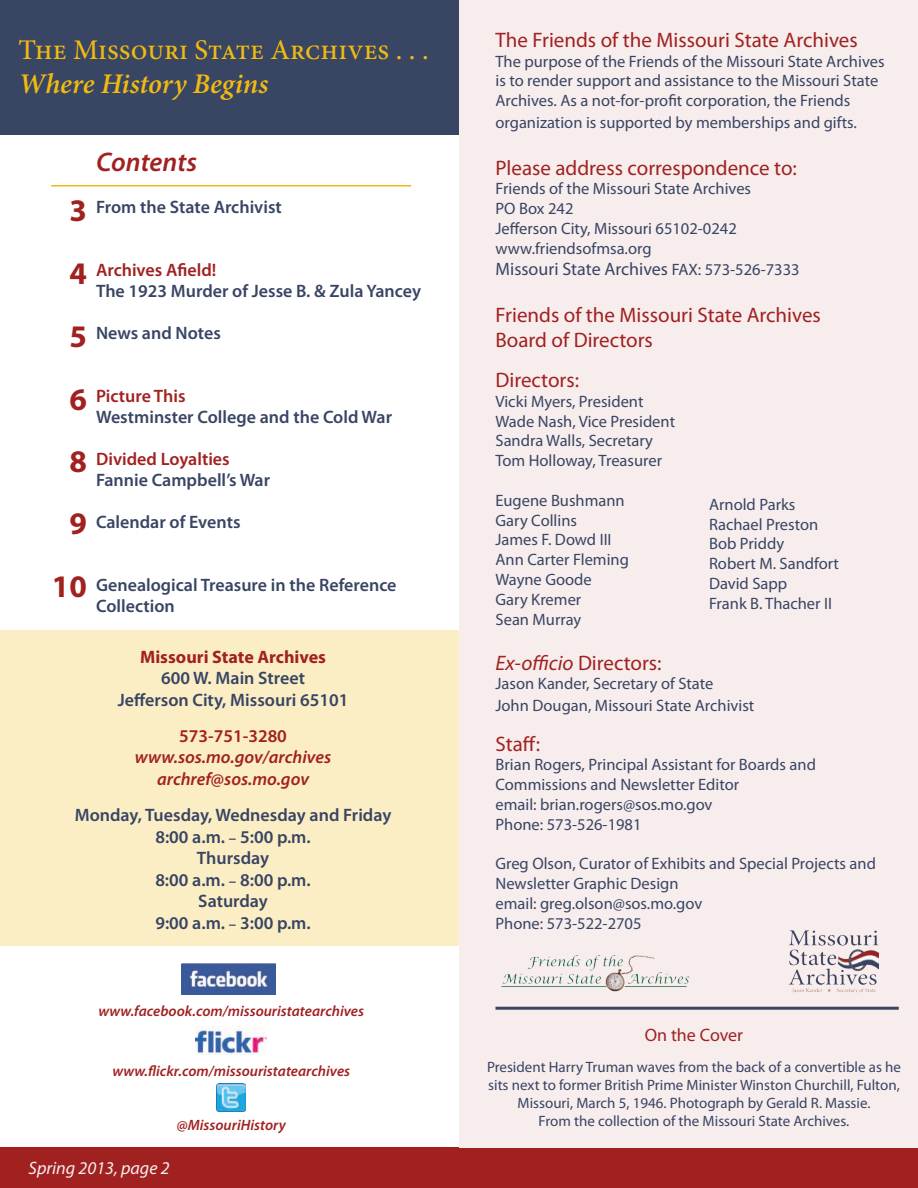
<style>
.page{position:relative;width:918px;height:1188px;background:#fff}
.page>*{position:absolute;margin:0;border:0;box-sizing:border-box;transform-origin:0 0}
.t1{font:700 31.5px "Myriad Pro";color:#a12121}
.t2{font:500 28.5px "Minion Pro";color:#f0ba12}
.t3{font:italic 600 28.5px "Minion Pro";letter-spacing:-.005em;color:#f0ba12}
.t4{font:italic 600 27px "Myriad Pro";color:#a12121}
.t5{font:21px "Myriad Pro";color:#a12121}
.t6{font:italic 21px "Myriad Pro";color:#a12121}
.t7{font:600 18px/21px "Myriad Pro";color:#384563}
.t8{font:600 18px "Myriad Pro";color:#384463}
.t9{font:600 18px "Myriad Pro";color:#a12121}
.t10{font:italic 600 18px "Myriad Pro";color:#a12121}
.t11{font:18px "Myriad Pro";color:#384563}
.t12{font:700 18px "Myriad Pro";color:#a12121}
.t13{font:italic 18px "Myriad Pro";color:#f7eded}
.t14{font:18px "Myriad Pro";color:#a12121}
.t15{font:16.5px/19.8px "Myriad Pro";color:#384563}
.t16{font:15px/18px "Myriad Pro";color:#384463;text-align:center}
.t17{font:italic 600 15px "Myriad Pro";color:#a12121}
.s1{font-size:15px;color:#384563}
.s2{font-size:16.5px}
.s3{font-style:normal}
</style>
<div class="page">
<div style="left:0;top:630px;width:459px;height:315px;background:#fbeec4"></div>
<div style="left:0;top:0;width:495px;height:135px;background:#384563"></div>
<div style="left:0;top:1148px;width:918px;height:40px;background:#a12121"></div>
<div style="left:460px;top:0;width:458px;height:1148px;background:#f7eded"></div>
<img style="left:501px;top:955px;width:189px;height:37px">
<hr style="left:51px;top:185px;width:360px;height:2px;background:#f0ba12">
<img style="left:182px;top:963px;width:93px;height:32px">
<img style="left:196px;top:1026px;width:71px;height:28px">
<hr style="left:495px;top:1007px;width:404px;height:3px;background:#384563">
<img style="left:217px;top:1083px;width:29px;height:29px">
<img style="left:789px;top:930px;width:90px;height:63px">
<p class="t2" style="left:18px;top:31px;width:412px">The Missouri State Archives . . .</p>
<p class="t3" style="left:18px;top:64px;width:251px">Where History Begins</p>
<p class="t1" style="left:69px;top:190px;width:19px">3</p>
<p class="t4" style="left:96px;top:144px;width:103px">Contents</p>
<p class="t7" style="left:96px;top:196px;width:187px">From the State Archivist</p>
<p class="t1" style="left:69px;top:253px;width:19px">4</p>
<p class="t1" style="left:69px;top:316px;width:19px">5</p>
<p class="t9" style="left:96px;top:259px;width:122px">Archives Afield!</p>
<p class="t7" style="left:96px;top:280px;width:327px">The 1923 Murder of Jesse B. &amp; Zula Yancey</p>
<p class="t7" style="left:96px;top:322px;width:126px">News and Notes</p>
<p class="t1" style="left:69px;top:379px;width:19px">6</p>
<p class="t1" style="left:69px;top:441px;width:19px">8</p>
<p class="t1" style="left:69px;top:503px;width:19px">9</p>
<p class="t9" style="left:96px;top:385px;width:91px">Picture This</p>
<p class="t7" style="left:96px;top:406px;width:298px">Westminster College and the Cold War</p>
<p class="t9" style="left:96px;top:448px;width:135px">Divided Loyalties</p>
<p class="t7" style="left:96px;top:469px;width:176px">Fannie Campbell’s War</p>
<p class="t7" style="left:96px;top:511px;width:146px">Calendar of Events</p>
<p class="t1" style="left:52px;top:566px;width:36px">10</p>
<p class="t7" style="left:96px;top:574px;width:302px">Genealogical Treasure in the Reference<br>Collection</p>
<p class="t12" style="left:140px;top:645px;width:188px">Missouri State Archives</p>
<p class="t8" style="left:161px;top:667px;width:145px">600 W. Main Street</p>
<p class="t8" style="left:118px;top:688px;width:232px">Jefferson City, Missouri 65101</p>
<p class="t9" style="left:179px;top:724px;width:109px">573-751-3280</p>
<p class="t10" style="left:135px;top:746px;width:198px">www.sos.mo.gov/archives</p>
<p class="t10" style="left:157px;top:767px;width:154px">archref@sos.mo.gov</p>
<p class="t8" style="left:75px;top:803px;width:318px">Monday, Tuesday, Wednesday and Friday</p>
<p class="t8" style="left:155px;top:825px;width:157px">8:00 a.m. <span class="s1">–</span> 5:00 p.m.</p>
<p class="t8" style="left:197px;top:847px;width:74px">Thursday</p>
<p class="t8" style="left:155px;top:868px;width:157px">8:00 a.m. <span class="s1">–</span> 8:00 p.m.</p>
<p class="t8" style="left:198px;top:890px;width:71px">Saturday</p>
<p class="t8" style="left:155px;top:911px;width:157px">9:00 a.m. <span class="s1">–</span> 3:00 p.m.</p>
<p class="t17" style="left:98px;top:1002px;width:267px">www.facebook.com/missouristatearchives</p>
<p class="t17" style="left:112px;top:1061px;width:239px">www.flickr.com/missouristatearchives</p>
<p class="t17" style="left:177px;top:1115px;width:111px">@MissouriHistory</p>
<p class="t13" style="left:29px;top:1157px;width:143px">Spring 2013, page 2</p>
<p class="t5" style="left:495px;top:27px;width:364px">The Friends of the Missouri State Archives</p>
<p class="t15" style="left:495px;top:51px;width:391px">The purpose of the Friends of the Missouri State Archives is to render support and assistance to the Missouri State<br>Archives. As a not-for-profit corporation, the Friends</p>
<p class="t15" style="left:495px;top:112px;width:363px">organization is supported by memberships and gifts.</p>
<p class="t5" style="left:496px;top:155px;width:303px">Please address correspondence to:</p>
<p class="t15" style="left:496px;top:179px;width:257px">Friends of the Missouri State Archives</p>
<p class="t15" style="left:496px;top:198px;width:80px">PO Box 242</p>
<p class="t15" style="left:496px;top:218px;width:243px">Jefferson City, Missouri 65102-0242</p>
<p class="t15" style="left:496px;top:238px;width:158px">www.friendsofmsa.org</p>
<p class="t11" style="left:496px;top:258px;width:306px">Missouri State Archives <span class="s2">FAX: 573-526-7333</span></p>
<p class="t5" style="left:496px;top:302px;width:327px">Friends of the Missouri State Archives</p>
<p class="t5" style="left:496px;top:327px;width:159px">Board of Directors</p>
<p class="t5" style="left:496px;top:367px;width:85px">Directors:</p>
<p class="t15" style="left:496px;top:391px;width:150px">Vicki Myers, President</p>
<p class="t15" style="left:496px;top:411px;width:181px">Wade Nash, Vice President</p>
<p class="t15" style="left:496px;top:431px;width:159px">Sandra Walls, Secretary</p>
<p class="t15" style="left:496px;top:450px;width:168px">Tom Holloway, Treasurer</p>
<p class="t15" style="left:496px;top:490px;width:131px">Eugene Bushmann</p>
<p class="t15" style="left:496px;top:510px;width:83px">Gary Collins</p>
<p class="t15" style="left:496px;top:530px;width:118px">James F. Dowd III</p>
<p class="t15" style="left:496px;top:549px;width:135px">Ann Carter Fleming</p>
<p class="t15" style="left:496px;top:569px;width:98px">Wayne Goode</p>
<p class="t15" style="left:496px;top:589px;width:87px">Gary Kremer</p>
<p class="t15" style="left:496px;top:609px;width:87px">Sean Murray</p>
<p class="t6" style="left:496px;top:649px;width:168px">Ex-officio <span class="s3">Directors:</span></p>
<p class="t15" style="left:496px;top:674px;width:219px">Jason Kander, Secretary of State</p>
<p class="t15" style="left:496px;top:695px;width:260px">John Dougan, Missouri State Archivist</p>
<p class="t5" style="left:496px;top:731px;width:46px">Staff:</p>
<p class="t15" style="left:496px;top:755px;width:322px">Brian Rogers, Principal Assistant for Boards and<br>Commissions and Newsletter Editor</p>
<p class="t15" style="left:496px;top:794px;width:219px">email: brian.rogers@sos.mo.gov</p>
<p class="t15" style="left:496px;top:814px;width:148px">Phone: 573-526-1981</p>
<p class="t15" style="left:496px;top:854px;width:382px">Greg Olson, Curator of Exhibits and Special Projects and<br>Newsletter Graphic Design</p>
<p class="t15" style="left:496px;top:893px;width:208px">email: greg.olson@sos.mo.gov</p>
<p class="t15" style="left:496px;top:913px;width:148px">Phone: 573-522-2705</p>
<p class="t15" style="left:709px;top:494px;width:88px">Arnold Parks</p>
<p class="t15" style="left:709px;top:514px;width:111px">Rachael Preston</p>
<p class="t15" style="left:709px;top:534px;width:77px">Bob Priddy</p>
<p class="t15" style="left:709px;top:554px;width:132px">Robert M. Sandfort</p>
<p class="t15" style="left:709px;top:573px;width:80px">David Sapp</p>
<p class="t15" style="left:709px;top:593px;width:125px">Frank B. Thacher II</p>
<p class="t14" style="left:645px;top:1024px;width:100px">On the Cover</p>
<p class="t16" style="left:487px;top:1057px;width:415px">President Harry Truman waves from the back of a convertible as he sits next to former British Prime Minister Winston Churchill, Fulton,<br>Missouri, March 5, 1946. Photograph by Gerald R. Massie.</p>
<p class="t16" style="left:539px;top:1111px;width:312px">From the collection of the Missouri State Archives.</p>
</div>
